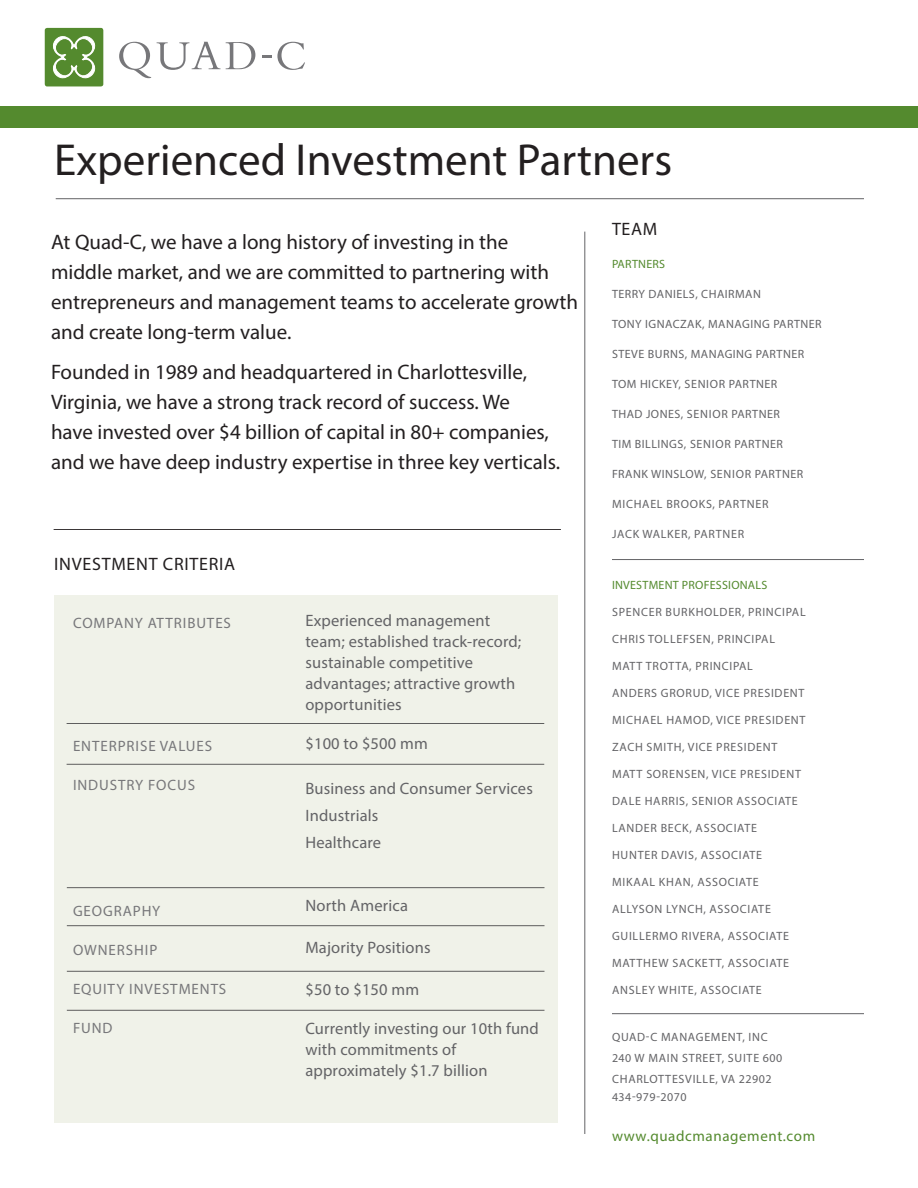
<style>
.page{position:relative;width:918px;height:1188px;background:#fff}
.page>*{position:absolute;margin:0;border:0;box-sizing:border-box;transform-origin:0 0}
.t1{font:45px "Myriad Pro";color:#231f20}
.t2{font:21px/30px "Myriad Pro";color:#231f20}
.t3{font:18px "Myriad Pro";letter-spacing:.04em;color:#231f20}
.t4{font:16.5px/21px "Myriad Pro";letter-spacing:.01em;color:#636366}
.t5{font:15px "Myriad Pro";letter-spacing:.06em;color:#77777a}
.t6{font:15px "Myriad Pro";letter-spacing:.04em;color:#548a2e}
.t7{font:12px "Myriad Pro";letter-spacing:.06em;color:#636366}
.t8{font:12px "Myriad Pro";letter-spacing:.04em;color:#636366}
.t9{font:12px/18px "Myriad Pro";letter-spacing:.04em;color:#636366}
.t10{font:12px "Myriad Pro";letter-spacing:.02em;color:#548a2e}
.s1{font-style:inherit}
</style>
<div class="page">
<hr style="left:585px;top:232px;width:1px;height:902px;background:#636366">
<hr style="left:612px;top:559px;width:252px;height:1px;background:#636366">
<hr style="left:612px;top:1013px;width:252px;height:1px;background:#636366">
<div style="left:54px;top:596px;width:504px;height:527px;background:#f0f2e9"></div>
<hr style="left:67px;top:723px;width:477px;height:1px;background:#636366">
<hr style="left:67px;top:764px;width:477px;height:1px;background:#636366">
<hr style="left:67px;top:887px;width:478px;height:1px;background:#636366">
<hr style="left:67px;top:925px;width:478px;height:1px;background:#636366">
<hr style="left:67px;top:971px;width:478px;height:1px;background:#636366">
<hr style="left:56px;top:198px;width:808px;height:1px;background:#636366">
<hr style="left:67px;top:1010px;width:478px;height:1px;background:#636366">
<hr style="left:54px;top:529px;width:507px;height:1px;background:#231f20">
<div style="left:45px;top:28px;width:58px;height:58px;background:#548a2e;border-radius:2px"></div>
<svg style="left:53px;top:36px;width:43px;height:43px"></svg>
<svg style="left:119px;top:42px;width:32px;height:36px"></svg>
<svg style="left:157px;top:42px;width:63px;height:28px"></svg>
<svg style="left:226px;top:42px;width:29px;height:27px"></svg>
<svg style="left:262px;top:42px;width:43px;height:28px"></svg>
<div style="left:0;top:106px;width:918px;height:22px;background:#548a2e"></div>
<p class="t1" style="left:54px;top:132px;width:619px">Experienced Investment Partners</p>
<p class="t2" style="left:51px;top:226px;width:529px">At Quad-C, we have a long history of investing in the<br>middle market, and we are committed to partnering with entrepreneurs and management teams to accelerate growth and create long-term value.</p>
<p class="t2" style="left:51px;top:357px;width:511px">Founded in 1989 and headquartered in Charlottesville, Virginia, we have a strong track record of success. We<br>have invested over $4 billion of capital in 80+ companies, and we have deep industry expertise in three key verticals.</p>
<p class="t3" style="left:54px;top:553px;width:182px">INVESTMENT CRITERIA</p>
<p class="t5" style="left:73px;top:614px;width:159px">COMPANY ATTRIBUTES</p>
<p class="t5" style="left:73px;top:737px;width:141px">ENTERPRISE VALUES</p>
<p class="t5" style="left:73px;top:776px;width:124px">INDUSTRY FOCUS</p>
<p class="t5" style="left:73px;top:902px;width:89px">GEOGRAPHY</p>
<p class="t5" style="left:73px;top:941px;width:86px">OWNERSHIP</p>
<p class="t5" style="left:73px;top:980px;width:155px">EQUITY INVESTMENTS</p>
<p class="t5" style="left:73px;top:1019px;width:41px">FUND</p>
<p class="t4" style="left:305px;top:609px;width:217px">Experienced management team; established track-record; sustainable competitive advantages; attractive growth opportunities</p>
<p class="t4" style="left:305px;top:732px;width:124px">$100 to $500 mm</p>
<p class="t4" style="left:305px;top:777px;width:229px">Business and Consumer Services</p>
<p class="t4" style="left:305px;top:804px;width:75px">Industrials</p>
<p class="t4" style="left:305px;top:831px;width:77px">Healthcare</p>
<p class="t4" style="left:305px;top:894px;width:104px">North America</p>
<p class="t4" style="left:305px;top:936px;width:127px">Majority Positions</p>
<p class="t4" style="left:305px;top:978px;width:115px">$50 to $150 mm</p>
<p class="t4" style="left:305px;top:1017px;width:235px">Currently investing our 10th fund with commitments of approximately $1.7 billion</p>
<p class="t3" style="left:612px;top:218px;width:47px">TEAM</p>
<p class="t10" style="left:612px;top:257px;width:55px">PARTNERS</p>
<p class="t8" style="left:612px;top:287px;width:150px">TERRY DANIELS, CHAIRMAN</p>
<p class="t8" style="left:612px;top:317px;width:211px">TONY IGNACZAK, MANAGING PARTNER</p>
<p class="t8" style="left:612px;top:347px;width:194px">STEVE BURNS, MANAGING PARTNER</p>
<p class="t8" style="left:612px;top:377px;width:167px">TOM HICKEY, <span class="s1">SENIOR</span> PARTNER</p>
<p class="t8" style="left:612px;top:407px;width:169px">THAD JONES, <span class="s1">SENIOR</span> PARTNER</p>
<p class="t8" style="left:612px;top:437px;width:172px">TIM BILLINGS, <span class="s1">SENIOR</span> PARTNER</p>
<p class="t8" style="left:612px;top:467px;width:193px">FRANK WINSLOW, <span class="s1">SENIOR</span> PARTNER</p>
<p class="t7" style="left:612px;top:497px;width:158px">MICHAEL BROOKS, PARTNER</p>
<p class="t7" style="left:612px;top:527px;width:134px">JACK WALKER, PARTNER</p>
<p class="t10" style="left:612px;top:577px;width:157px">INVESTMENT PROFESSIONALS</p>
<p class="t7" style="left:612px;top:604px;width:195px">SPENCER BURKHOLDER, PRINCIPAL</p>
<p class="t7" style="left:612px;top:631px;width:164px">CHRIS TOLLEFSEN, PRINCIPAL</p>
<p class="t7" style="left:612px;top:658px;width:142px">MATT TROTTA, PRINCIPAL</p>
<p class="t7" style="left:612px;top:685px;width:194px">ANDERS GRORUD, VICE PRESIDENT</p>
<p class="t7" style="left:612px;top:712px;width:195px">MICHAEL HAMOD, VICE PRESIDENT</p>
<p class="t7" style="left:612px;top:739px;width:167px">ZACH SMITH, VICE PRESIDENT</p>
<p class="t7" style="left:612px;top:766px;width:191px">MATT SORENSEN, VICE PRESIDENT</p>
<p class="t7" style="left:612px;top:793px;width:187px">DALE HARRIS, SENIOR ASSOCIATE</p>
<p class="t7" style="left:612px;top:820px;width:146px">LANDER BECK, ASSOCIATE</p>
<p class="t7" style="left:612px;top:847px;width:152px">HUNTER DAVIS, ASSOCIATE</p>
<p class="t7" style="left:612px;top:874px;width:148px">MIKAAL KHAN, ASSOCIATE</p>
<p class="t7" style="left:612px;top:901px;width:160px">ALLYSON LYNCH, ASSOCIATE</p>
<p class="t7" style="left:612px;top:928px;width:178px">GUILLERMO RIVERA, ASSOCIATE</p>
<p class="t7" style="left:612px;top:955px;width:179px">MATTHEW SACKETT, ASSOCIATE</p>
<p class="t7" style="left:612px;top:982px;width:151px">ANSLEY WHITE, ASSOCIATE</p>
<p class="t7" style="left:612px;top:1029px;width:157px">QUAD-C MANAGEMENT, INC</p>
<p class="t7" style="left:612px;top:1050px;width:172px">240 W MAIN STREET, SUITE 600</p>
<p class="t9" style="left:612px;top:1070px;width:161px">CHARLOTTESVILLE, VA 22902<br>434-979-2070</p>
<p class="t6" style="left:612px;top:1127px;width:205px">www.quadcmanagement.com</p>
</div>
